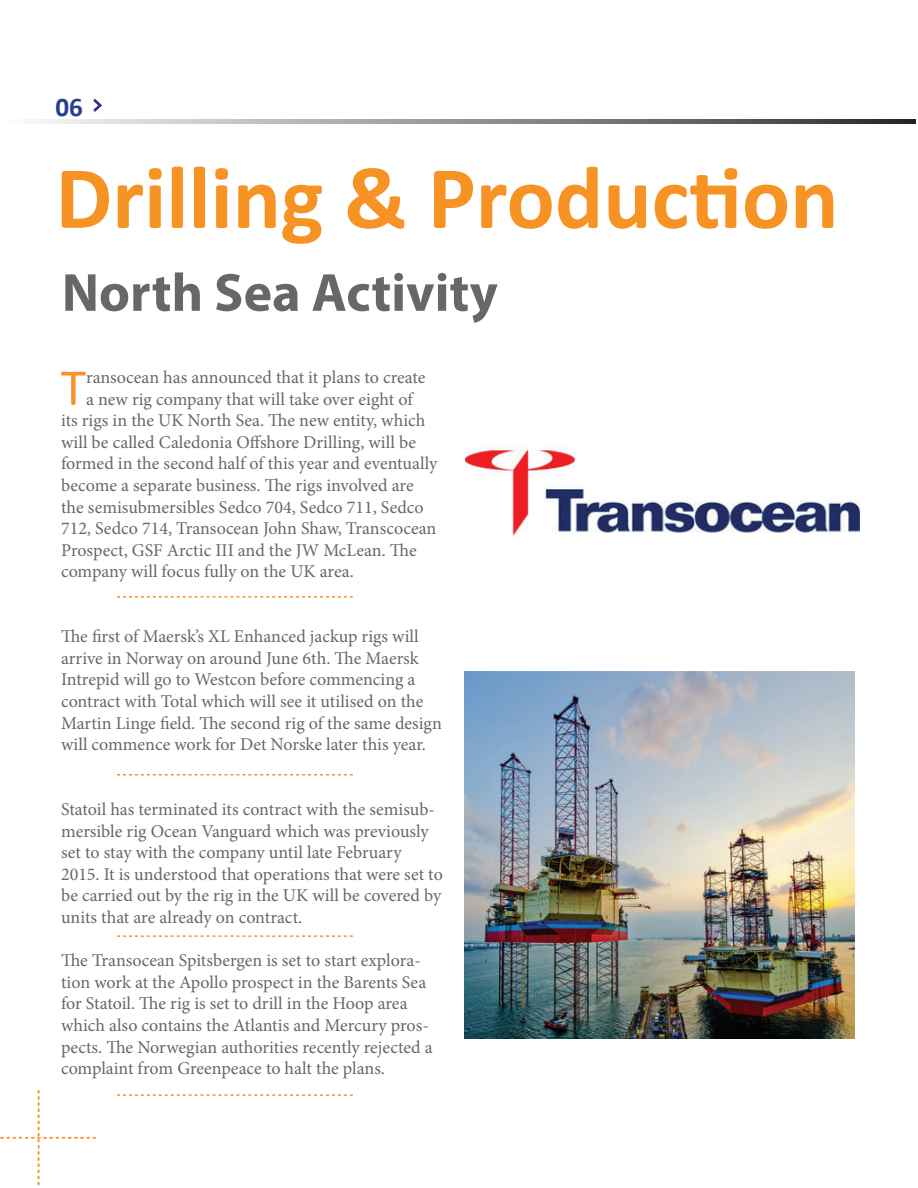
<style>
.page{position:relative;width:918px;height:1188px;background:#fff}
.page>*{position:absolute;margin:0;border:0;box-sizing:border-box;transform-origin:0 0}
.t1{font:700 90px "Calibri";color:#f79324}
.t2{font:700 54px "Myriad Pro";color:#67676a}
.t3{font:52.05px "Calibri";color:#f79324}
.t4{font:700 27px "Calibri";color:#253f8e}
.t5{font:18px/21.6px "Minion Pro";color:#67676a}
</style>
<div class="page">
<img style="left:465px;top:671px;width:390px;height:367px">
<svg style="left:1px;top:1090px;width:95px;height:95px"></svg>
<svg style="left:93px;top:99px;width:9px;height:13px"></svg>
<svg style="left:36px;top:119px;width:879px;height:4px;background:#8f9093"></svg>
<svg style="left:117px;top:774px;width:236px;height:2px"></svg>
<svg style="left:117px;top:935px;width:236px;height:2px"></svg>
<svg style="left:117px;top:596px;width:236px;height:2px"></svg>
<svg style="left:117px;top:1094px;width:236px;height:2px"></svg>
<img style="left:465px;top:450px;width:394px;height:87px">
<h3 class="t4" style="left:56px;top:90px;width:29px">06</h3>
<h1 class="t1" style="left:56px;top:140px;width:785px">Drilling &amp; Production</h1>
<h2 class="t2" style="left:62px;top:257px;width:437px">North Sea Activity</h2>
<h3 class="t3" style="left:61px;top:354px;width:27px">T</h3>
<p class="t5" style="left:86px;top:367px;width:341px">ransocean has announced that it plans to create</p>
<p class="t5" style="left:86px;top:388px;width:328px">a new rig company that will take over eight of</p>
<p class="t5" style="left:61px;top:410px;width:366px">its rigs in the UK North Sea. The new entity, which</p>
<p class="t5" style="left:61px;top:431px;width:357px">will be called Caledonia Offshore Drilling, will be</p>
<p class="t5" style="left:61px;top:453px;width:378px">formed in the second half of this year and eventually</p>
<p class="t5" style="left:61px;top:475px;width:354px">become a separate business. The rigs involved are</p>
<p class="t5" style="left:61px;top:496px;width:364px">the semisubmersibles Sedco 704, Sedco 711, Sedco</p>
<p class="t5" style="left:61px;top:518px;width:377px">712, Sedco 714, Transocean John Shaw, Transcocean</p>
<p class="t5" style="left:61px;top:539px;width:357px">Prospect, GSF Arctic III and the JW McLean. The</p>
<p class="t5" style="left:61px;top:561px;width:294px">company will focus fully on the UK area.</p>
<p class="t5" style="left:61px;top:626px;width:382px">The first of Maersk’s XL Enhanced jackup rigs will arrive in Norway on around June 6th. The Maersk Intrepid will go to Westcon before commencing a contract with Total which will see it utilised on the Martin Linge field. The second rig of the same design will commence work for Det Norske later this year.</p>
<p class="t5" style="left:61px;top:799px;width:383px">Statoil has terminated its contract with the semisub&shy;mersible rig Ocean Vanguard which was previously set to stay with the company until late February 2015. It is understood that operations that were set to be carried out by the rig in the UK will be covered by units that are already on contract.</p>
<p class="t5" style="left:61px;top:950px;width:373px">The Transocean Spitsbergen is set to start explora&shy;tion work at the Apollo prospect in the Barents Sea for Statoil. The rig is set to drill in the Hoop area which also contains the Atlantis and Mercury pros&shy;pects. The Norwegian authorities recently rejected a complaint from Greenpeace to halt the plans.</p>
</div>
